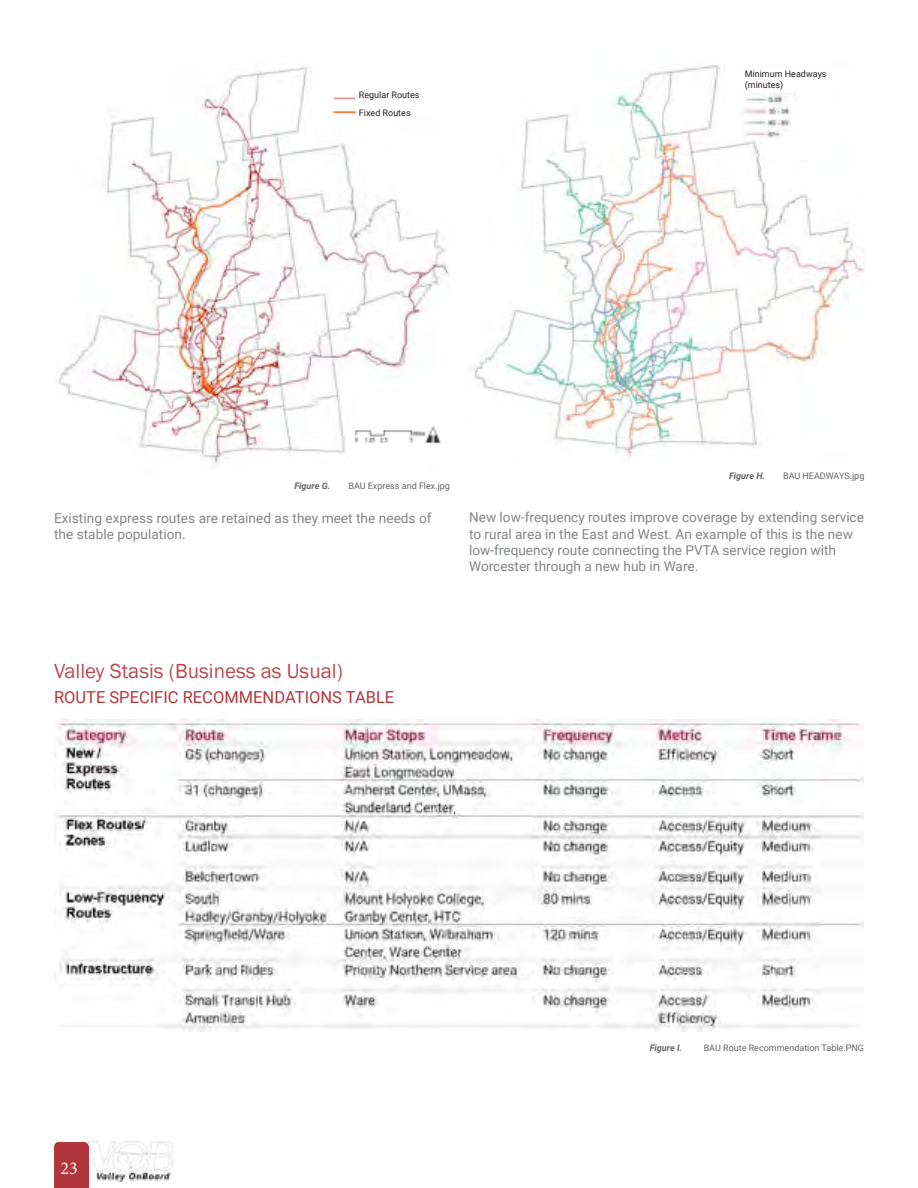
<style>
.page{position:relative;width:918px;height:1188px;background:#fff}
.page>*{position:absolute;margin:0;border:0;box-sizing:border-box;transform-origin:0 0}
.t1{font:21px "Franklin Gothic";color:#b94a50}
.t2{font:18px "Minion Pro";color:#fff}
.t3{font:16.5px "Roboto";color:#b1363d}
.t4{font:13.65px/16.4px "Roboto";color:#828587}
.t5{font:9px "Roboto";color:#646464}
.t6{font:9px/17.5px "Roboto";color:#28211f}
.t7{font:italic 700 9px "Roboto";color:#646464}
</style>
<div class="page">
<div style="left:54px;top:1147px;width:35px;height:41px;background:#b1363d"></div>
<div style="left:59px;top:1142px;width:25px;height:10px;background:#b1363d"></div>
<div style="left:54px;top:1142px;width:10px;height:10px;background:#b1363d;border-radius:50%"></div>
<div style="left:79px;top:1142px;width:10px;height:10px;background:#b1363d;border-radius:50%"></div>
<img style="left:89px;top:1142px;width:85px;height:39px">
<img style="left:54px;top:719px;width:810px;height:312px">
<img style="left:56px;top:66px;width:394px;height:398px">
<img style="left:351px;top:420px;width:98px;height:36px">
<img style="left:321px;top:89px;width:37px;height:28px">
<img style="left:474px;top:65px;width:390px;height:393px">
<div style="left:765px;top:81px;width:72px;height:79px;background:#fff"></div>
<img style="left:738px;top:65px;width:60px;height:73px">
<div style="left:738px;top:80px;width:81px;height:13px;background:#fff"></div>
<p class="t6" style="left:359px;top:86px;width:62px">Regular Routes<br>Fixed Routes</p>
<p class="t7" style="left:294px;top:479px;width:37px">Figure G.</p>
<p class="t5" style="left:348px;top:479px;width:103px">BAU Express and Flex.jpg</p>
<p class="t6" style="left:745px;top:68px;width:83px;line-height:10.8px">Minimum Headways (minutes)</p>
<p class="t7" style="left:729px;top:470px;width:38px">Figure H.</p>
<p class="t5" style="left:783px;top:470px;width:83px">BAU HEADWAYS.jpg</p>
<p class="t4" style="left:54px;top:509px;width:379px">Existing express routes are retained as they meet the needs of the stable population.</p>
<p class="t4" style="left:469px;top:509px;width:396px">New low-frequency routes improve coverage by extending service to rural area in the East and West. An example of this is the new low-frequency route connecting the PVTA service region with Worcester through a new hub in Ware.</p>
<h1 class="t1" style="left:54px;top:658px;width:290px">Valley Stasis (Business as Usual)</h1>
<p class="t3" style="left:54px;top:686px;width:342px">ROUTE SPECIFIC RECOMMENDATIONS TABLE</p>
<h2 class="t2" style="left:60px;top:1156px;width:19px">23</h2>
<p class="t7" style="left:650px;top:1041px;width:34px">Figure I.</p>
<p class="t5" style="left:704px;top:1041px;width:162px">BAU Route Recommendation Table.PNG</p>
</div>
